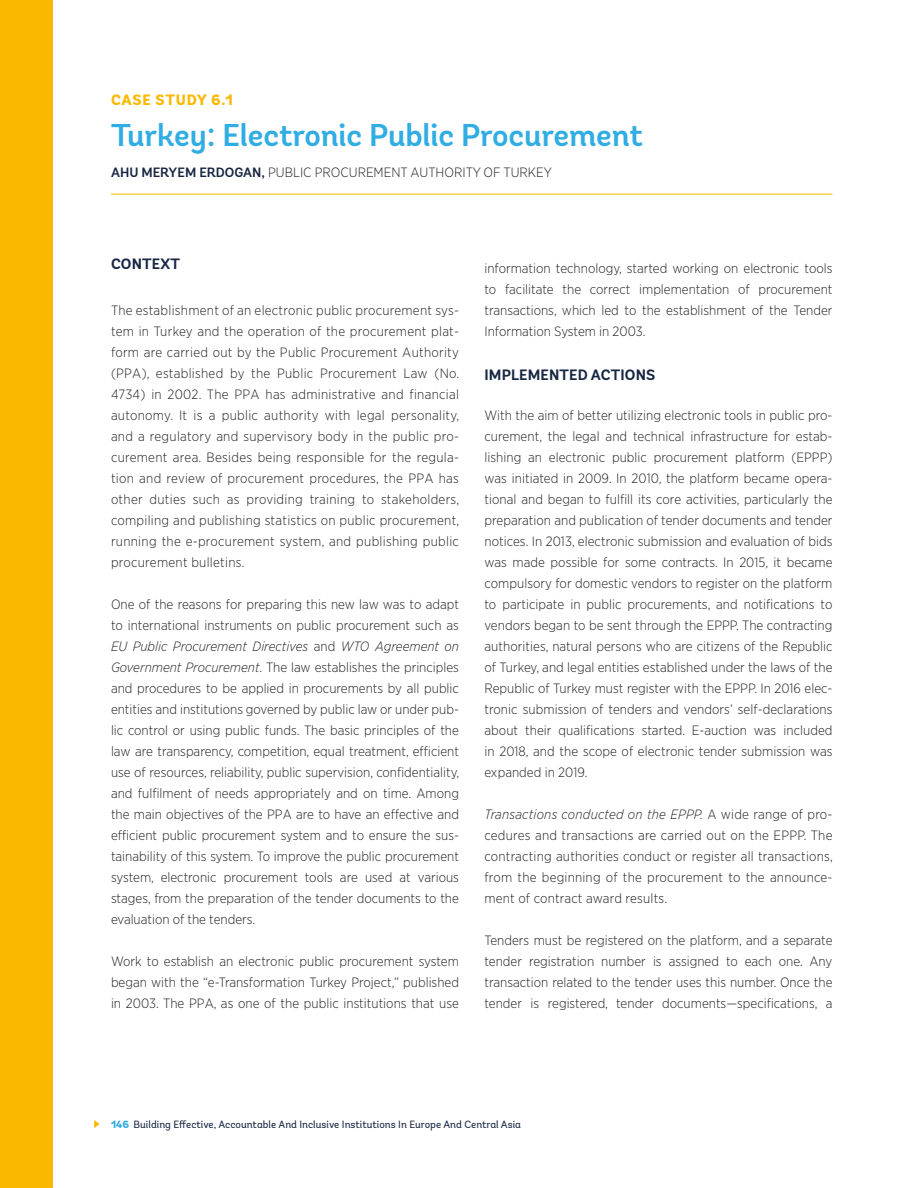
<style>
.page{position:relative;width:918px;height:1188px;background:#fff}
.page>*{position:absolute;margin:0;border:0;box-sizing:border-box;transform-origin:0 0}
.Case_Title{font:600 31.5px "Andes";letter-spacing:-.005em;color:#30ade3}
.Case_H2{font:700 15px "Andes";letter-spacing:.01em;color:#172642}
.Case_Number{font:800 15px "Andes";letter-spacing:.05em;color:#fab800}
.Cases_Authors{font:300 13.5px/21px "Gotham Narrow";color:#231f20;text-align:justify}
.t1{font:10.5px "Andes";color:#172642}
.s1{font-family:"Andes";font-weight:600;color:#172642}
.s2{font-style:italic}
.s3{font-weight:800;color:#30ade3}
</style>
<div class="page">
<svg style="left:94px;top:1120px;width:6px;height:8px"></svg>
<div style="left:0;top:0;width:52px;height:1188px;background:#fab800"></div>
<hr style="left:111px;top:194px;width:721px;height:1px;background:#fab800">
<p class="Case_Number" style="left:111px;top:90px;width:124px">CASE STUDY 6.1</p>
<p class="Case_Title" style="left:111px;top:115px;width:533px">Turkey: Electronic Public Procurement</p>
<p class="Cases_Authors" style="left:111px;top:162px;width:442px"><span class="s1">AHU MERYEM ERDOGAN,</span> PUBLIC PROCUREMENT AUTHORITY OF TURKEY</p>
<p class="Case_H2" style="left:111px;top:254px;width:70px">CONTEXT</p>
<p class="Cases_Authors" style="left:111px;top:299px;width:350px">The establishment of an electronic public procurement sys&shy;tem in Turkey and the operation of the procurement plat&shy;form are carried out by the Public Procurement Authority (PPA), established by the Public Procurement Law (No.<br>4734) in 2002. The PPA has administrative and financial autonomy. It is a public authority with legal personality, and a regulatory and supervisory body in the public pro&shy;curement area. Besides being responsible for the regula&shy;tion and review of procurement procedures, the PPA has other duties such as providing training to stakeholders, compiling and publishing statistics on public procurement, running the e-procurement system, and publishing public procurement bulletins.</p>
<p class="Cases_Authors" style="left:111px;top:593px;width:350px">One of the reasons for preparing this new law was to adapt to international instruments on public procurement such as <span class="s2">EU Public Procurement Directives</span> and <span class="s2">WTO Agreement on Government Procurement</span>. The law establishes the principles and procedures to be applied in procurements by all public entities and institutions governed by public law or under pub&shy;lic control or using public funds. The basic principles of the law are transparency, competition, equal treatment, efficient use of resources, reliability, public supervision, confidentiality, and fulfilment of needs appropriately and on time. Among the main objectives of the PPA are to have an effective and efficient public procurement system and to ensure the sus&shy;tainability of this system. To improve the public procurement system, electronic procurement tools are used at various stages, from the preparation of the tender documents to the evaluation of the tenders.</p>
<p class="Cases_Authors" style="left:111px;top:950px;width:350px">Work to establish an electronic public procurement system began with the “e-Transformation Turkey Project,” published in 2003. The PPA, as one of the public institutions that use</p>
<p class="Cases_Authors" style="left:484px;top:257px;width:350px">information technology, started working on electronic tools to facilitate the correct implementation of procurement transactions, which led to the establishment of the Tender Information System in 2003.</p>
<p class="Case_H2" style="left:484px;top:365px;width:172px">IMPLEMENTED ACTIONS</p>
<p class="Cases_Authors" style="left:484px;top:404px;width:350px">With the aim of better utilizing electronic tools in public pro&shy;curement, the legal and technical infrastructure for estab&shy;lishing an electronic public procurement platform (EPPP) was initiated in 2009. In 2010, the platform became opera&shy;tional and began to fulfill its core activities, particularly the preparation and publication of tender documents and tender notices. In 2013, electronic submission and evaluation of bids was made possible for some contracts. In 2015, it became compulsory for domestic vendors to register on the platform to participate in public procurements, and notifications to vendors began to be sent through the EPPP. The contracting authorities, natural persons who are citizens of the Republic of Turkey, and legal entities established under the laws of the Republic of Turkey must register with the EPPP. In 2016 elec&shy;tronic submission of tenders and vendors’ self-declarations about their qualifications started. E-auction was included in 2018, and the scope of electronic tender submission was expanded in 2019.</p>
<p class="Cases_Authors" style="left:484px;top:803px;width:350px"><span class="s2">Transactions conducted on the EPPP.</span> A wide range of pro&shy;cedures and transactions are carried out on the EPPP. The contracting authorities conduct or register all transactions, from the beginning of the procurement to the announce&shy;ment of contract award results.</p>
<p class="Cases_Authors" style="left:484px;top:929px;width:350px">Tenders must be registered on the platform, and a separate tender registration number is assigned to each one. Any transaction related to the tender uses this number. Once the tender is registered, tender documents—specifications, a</p>
<p class="t1" style="left:111px;top:1118px;width:412px"><span class="s3">146</span> Building Effective, Accountable And Inclusive Institutions In Europe And Central Asia</p>
</div>
